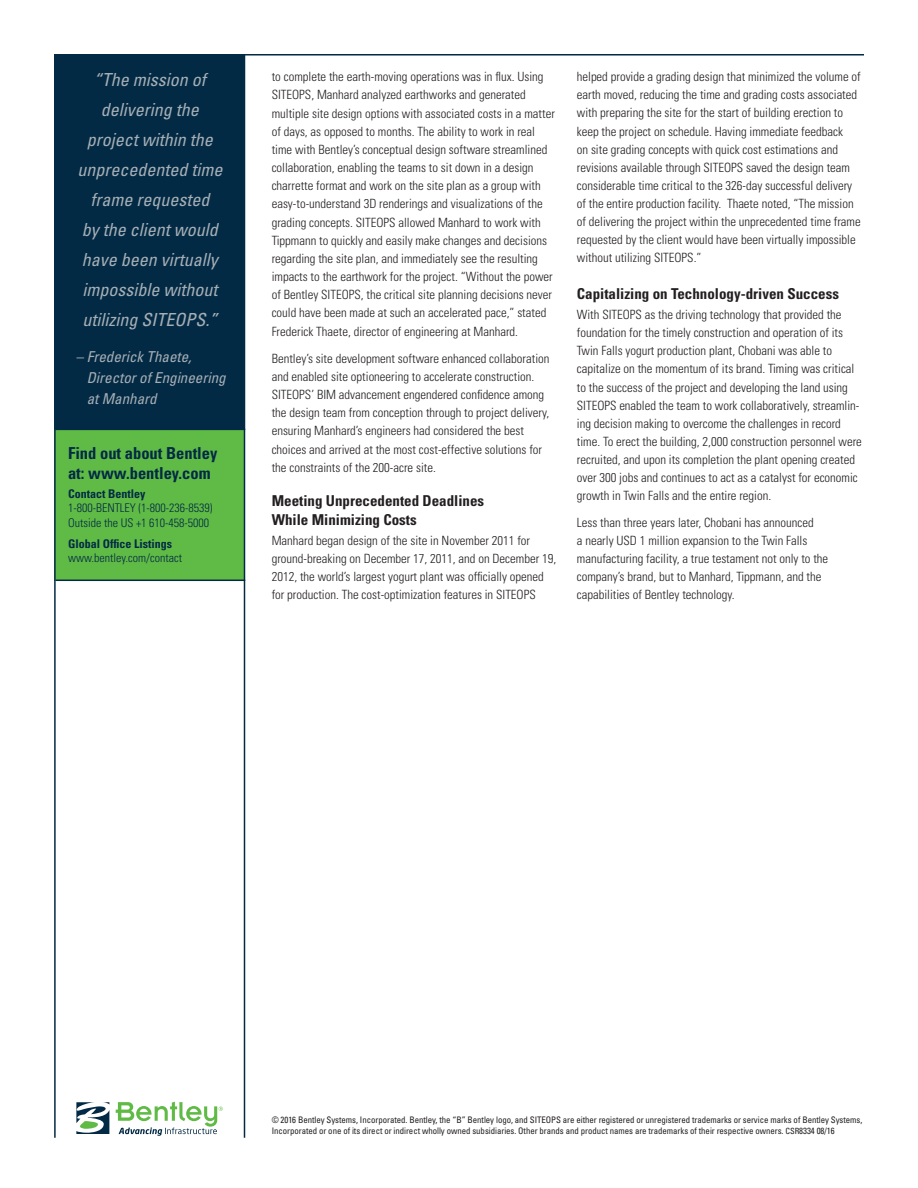
<style>
.page{position:relative;width:918px;height:1188px;background:#fff}
.page>*{position:absolute;margin:0;border:0;box-sizing:border-box;transform-origin:0 0}
.t1{font:italic condensed 18px/30px "Univers";color:#a6afb6;text-align:center}
.t2{font:700 condensed 16.5px/19.8px "Univers";color:#032a44}
.t3{font:700 condensed 15px/18.9px "Univers";color:#231f20}
.t4{font:italic condensed 15px/21px "Univers";color:#a6afb6}
.t5{font:300 condensed 12.75px/18.1px "Univers";color:#231f20}
.t6{font:300 condensed 12px/14.4px "Univers";color:#032a44}
.t7{font:700 condensed 12px "Univers";color:#032a44}
.t8{font:condensed 9px/10.8px "Univers";letter-spacing:-.005em;color:#231f20}
.s1{font-size:8.55px}
</style>
<div class="page">
<svg style="left:76px;top:1102px;width:33px;height:32px"></svg>
<svg style="left:116px;top:1102px;width:107px;height:34px"></svg>
<div style="left:55px;top:195px;width:190px;height:385px;background:#60bb46"></div>
<hr style="left:56px;top:580px;width:189px;height:1px;background:#032a44">
<div style="left:55px;top:54px;width:190px;height:374px;background:#032a44"></div>
<hr style="left:55px;top:429px;width:190px;height:1px;background:#032a44">
<hr style="left:244px;top:54px;width:1px;height:1084px;background:#032a44">
<hr style="left:54px;top:54px;width:2px;height:1084px;background:#032a44">
<hr style="left:56px;top:54px;width:808px;height:2px;background:#032a44">
<h1 class="t1" style="left:77px;top:65px;width:146px">“The mission of delivering the project within the unprecedented time frame requested<br>by the client would have been virtually impossible without utilizing SITEOPS.”</h1>
<p class="t4" style="left:87px;top:346px;width:141px;text-indent:-11px">– Frederick Thaete,<br>Director of Engineering at Manhard</p>
<p class="t2" style="left:68px;top:443px;width:151px">Find out about Bentley at: www.bentley.com</p>
<p class="t7" style="left:68px;top:486px;width:79px">Contact Bentley</p>
<p class="t6" style="left:68px;top:501px;width:146px">1-800-BENTLEY (1-800-236-8539)<br>Outside the US +1 610-458-5000</p>
<p class="t7" style="left:68px;top:536px;width:105px">Global Office Listings</p>
<p class="t6" style="left:68px;top:551px;width:116px">www.bentley.com/contact</p>
<p class="t5" style="left:272px;top:68px;width:285px">to complete the earth-moving operations was in flux. Using SITEOPS, Manhard analyzed earthworks and generated multiple site design options with associated costs in a matter of days, as opposed to months. The ability to work in real time with Bentley’s conceptual design software streamlined collaboration, enabling the teams to sit down in a design charrette format and work on the site plan as a group with easy-to-understand 3D renderings and visualizations of the grading concepts. SITEOPS allowed Manhard to work with Tippmann to quickly and easily make changes and decisions regarding the site plan, and immediately see the resulting impacts to the earthwork for the project. “Without the power of Bentley SITEOPS, the critical site planning decisions never could have been made at such an accelerated pace,” stated Frederick Thaete, director of engineering at Manhard.</p>
<p class="t5" style="left:272px;top:349px;width:279px">Bentley’s site development software enhanced collaboration and enabled site optioneering to accelerate construction.<br>SITEOPS’ BIM advancement engendered confidence among the design team from conception through to project delivery, ensuring Manhard’s engineers had considered the best choices and arrived at the most cost-effective solutions for the constraints of the 200-acre site.</p>
<p class="t3" style="left:272px;top:491px;width:214px">Meeting Unprecedented Deadlines<br>While Minimizing Costs</p>
<p class="t5" style="left:272px;top:531px;width:286px">Manhard began design of the site in November 2011 for ground-breaking on December 17, 2011, and on December 19, 2012, the world’s largest yogurt plant was officially opened for production. The cost-optimization features in SITEOPS</p>
<p class="t5" style="left:577px;top:68px;width:285px">helped provide a grading design that minimized the volume of earth moved, reducing the time and grading costs associated with preparing the site for the start of building erection to keep the project on schedule. Having immediate feedback<br>on site grading concepts with quick cost estimations and revisions available through SITEOPS saved the design team considerable time critical to the 326-day successful delivery of the entire production facility. Thaete noted, “The mission of delivering the project within the unprecedented time frame requested by the client would have been virtually impossible without utilizing SITEOPS.”</p>
<p class="t3" style="left:577px;top:284px;width:264px">Capitalizing on Technology-driven Success</p>
<p class="t5" style="left:577px;top:306px;width:287px">With SITEOPS as the driving technology that provided the foundation for the timely construction and operation of its Twin Falls yogurt production plant, Chobani was able to capitalize on the momentum of its brand. Timing was critical to the success of the project and developing the land using SITEOPS enabled the team to work collaboratively, streamlin&shy;ing decision making to overcome the challenges in record time. To erect the building, 2,000 construction personnel were recruited, and upon its completion the plant opening created over 300 jobs and continues to act as a catalyst for economic growth in Twin Falls and the entire region.</p>
<p class="t5" style="left:577px;top:514px;width:253px">Less than three years later, Chobani has announced<br>a nearly USD 1 million expansion to the Twin Falls manufacturing facility, a true testament not only to the company’s brand, but to Manhard, Tippmann, and the capabilities of Bentley technology.</p>
<p class="t8" style="left:272px;top:1114px;width:592px">© 2016 Bentley Systems, Incorporated. Bentley, the “B” Bentley logo, and SITEOPS are either registered or unregistered trademarks or service marks of Bentley Systems,<br>Incorporated or one of its direct or indirect wholly owned subsidiaries. Other brands and product names are trademarks of their respective owners. <span class="s1">CSR</span>8334 08/16</p>
</div>
